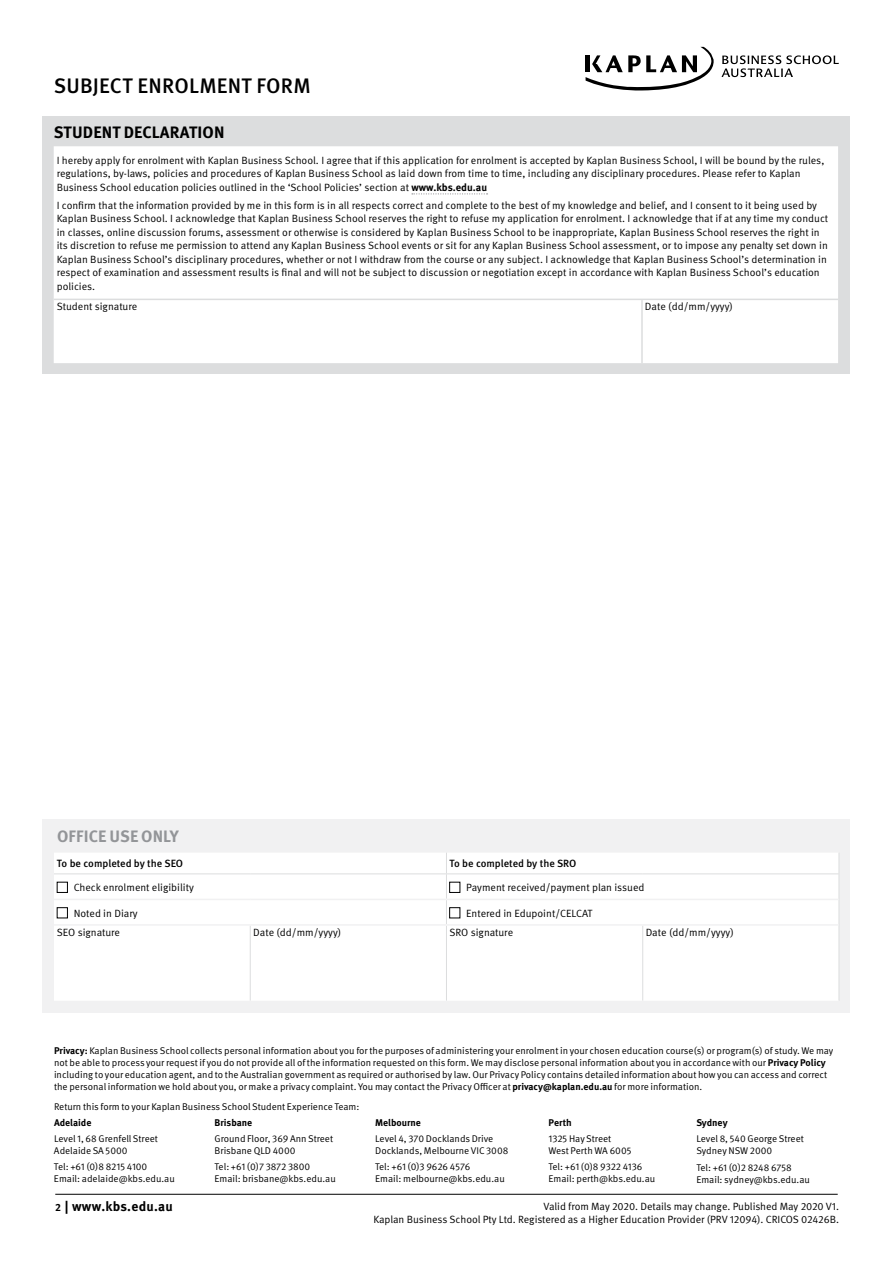
<style>
.page{position:relative;width:893px;height:1263px;background:#fff}
.page>*{position:absolute;margin:0;border:0;box-sizing:border-box;transform-origin:0 0}
.t1{font:500 21px "Meta Pro";letter-spacing:.01em;color:#000}
.t2{font:700 16.5px "Meta Pro";letter-spacing:.01em;color:#000}
.t3{font:700 16.5px "Meta Pro";letter-spacing:.01em;color:#939598}
.t4{font:700 13.5px "Meta Pro";letter-spacing:.02em;color:#000}
.t5{font:10.5px/13.5px "Meta Pro Norm";color:#000}
.t6{font:500 10.5px "Meta Pro";color:#000}
.t7{font:9.75px/12px "Meta Pro Norm";color:#000}
.t8{font:700 9.75px "Meta Pro";color:#000}
.s1{font-family:"Meta Pro";font-weight:700}
.s2{font-size:10.5px}
</style>
<div class="page">
<hr style="left:55px;top:1194px;width:783px;height:1px;background:#000">
<svg style="left:586px;top:47px;width:128px;height:44px"></svg>
<svg style="left:721px;top:55px;width:118px;height:22px"></svg>
<div style="left:43px;top:117px;width:807px;height:257px;background:#dcddde"></div>
<div style="left:54px;top:146px;width:784px;height:217px;background:#fff"></div>
<hr style="left:54px;top:299px;width:588px;height:1px;background:#dcddde">
<hr style="left:642px;top:299px;width:196px;height:1px;background:#dcddde">
<hr style="left:641px;top:300px;width:2px;height:63px;background:#dcddde">
<svg style="left:412px;top:193px;width:76px;height:1px"></svg>
<div style="left:43px;top:819px;width:807px;height:194px;background:#f1f1f2"></div>
<div style="left:54px;top:853px;width:784px;height:147px;background:#fff"></div>
<hr style="left:54px;top:873px;width:196px;height:1px;background:#dcddde">
<hr style="left:250px;top:873px;width:196px;height:1px;background:#dcddde">
<hr style="left:446px;top:873px;width:197px;height:1px;background:#dcddde">
<hr style="left:643px;top:873px;width:196px;height:1px;background:#dcddde">
<svg style="left:446px;top:853px;width:1px;height:71px"></svg>
<svg style="left:839px;top:853px;width:1px;height:72px"></svg>
<hr style="left:250px;top:926px;width:1px;height:75px;background:#dcddde">
<hr style="left:446px;top:926px;width:1px;height:75px;background:#dcddde">
<hr style="left:642px;top:926px;width:1px;height:75px;background:#dcddde">
<hr style="left:839px;top:925px;width:1px;height:76px;background:#dcddde">
<hr style="left:54px;top:899px;width:196px;height:1px;background:#f1f1f2">
<hr style="left:250px;top:899px;width:196px;height:1px;background:#f1f1f2">
<hr style="left:446px;top:899px;width:197px;height:1px;background:#f1f1f2">
<hr style="left:643px;top:899px;width:196px;height:1px;background:#f1f1f2">
<hr style="left:54px;top:924px;width:196px;height:2px;background:#f1f1f2">
<hr style="left:250px;top:924px;width:196px;height:2px;background:#f1f1f2">
<hr style="left:446px;top:924px;width:197px;height:2px;background:#f1f1f2">
<hr style="left:643px;top:924px;width:196px;height:2px;background:#f1f1f2">
<div style="left:57px;top:882px;width:11px;height:11px;border:1px solid #000"></div>
<div style="left:449px;top:882px;width:11px;height:11px;border:1px solid #000"></div>
<div style="left:57px;top:907px;width:11px;height:11px;border:1px solid #000"></div>
<div style="left:449px;top:907px;width:11px;height:11px;border:1px solid #000"></div>
<h1 class="t1" style="left:54px;top:69px;width:259px">SUBJECT ENROLMENT FORM</h1>
<h2 class="t2" style="left:54px;top:119px;width:172px">STUDENT DECLARATION</h2>
<p class="t5" style="left:57px;top:153px;width:769px">I hereby apply for enrolment with Kaplan Business School. I agree that if this application for enrolment is accepted by Kaplan Business School, I will be bound by the rules, regulations, by-laws, policies and procedures of Kaplan Business School as laid down from time to time, including any disciplinary procedures. Please refer to Kaplan<br>Business School education policies outlined in the ‘School Policies’ section at <span class="s1">www.kbs.edu.au</span></p>
<p class="t5" style="left:57px;top:198px;width:773px">I confirm that the information provided by me in this form is in all respects correct and complete to the best of my knowledge and belief, and I consent to it being used by Kaplan Business School. I acknowledge that Kaplan Business School reserves the right to refuse my application for enrolment. I acknowledge that if at any time my conduct in classes, online discussion forums, assessment or otherwise is considered by Kaplan Business School to be inappropriate, Kaplan Business School reserves the right in its discretion to refuse me permission to attend any Kaplan Business School events or sit for any Kaplan Business School assessment, or to impose any penalty set down in Kaplan Business School’s disciplinary procedures, whether or not I withdraw from the course or any subject. I acknowledge that Kaplan Business School’s determination in respect of examination and assessment results is final and will not be subject to discussion or negotiation except in accordance with Kaplan Business School’s education policies.</p>
<p class="t5" style="left:57px;top:299px;width:82px">Student signature</p>
<p class="t5" style="left:645px;top:299px;width:90px">Date (dd/mm/yyyy)</p>
<h2 class="t3" style="left:57px;top:823px;width:123px">OFFICE USE ONLY</h2>
<p class="t6" style="left:57px;top:855px;width:128px">To be completed by the SEO</p>
<p class="t6" style="left:449px;top:855px;width:129px">To be completed by the SRO</p>
<p class="t5" style="left:74px;top:880px;width:122px">Check enrolment eligibility</p>
<p class="t5" style="left:466px;top:880px;width:180px">Payment received/payment plan issued</p>
<p class="t5" style="left:74px;top:906px;width:66px">Noted in Diary</p>
<p class="t5" style="left:466px;top:906px;width:128px">Entered in Edupoint/CELCAT</p>
<p class="t5" style="left:57px;top:925px;width:65px">SEO signature</p>
<p class="t5" style="left:253px;top:925px;width:90px">Date (dd/mm/yyyy)</p>
<p class="t5" style="left:449px;top:925px;width:65px">SRO signature</p>
<p class="t5" style="left:646px;top:925px;width:90px">Date (dd/mm/yyyy)</p>
<p class="t7" style="left:54px;top:1044px;width:781px"><span class="s1">Privacy:</span> Kaplan Business School collects personal information about you for the purposes of administering your enrolment in your chosen education course(s) or program(s) of study. We may not be able to process your request if you do not provide all of the information requested on this form. We may disclose personal information about you in accordance with our <span class="s1">Privacy Policy </span>including to your education agent, and to the Australian government as required or authorised by law. Our Privacy Policy contains detailed information about how you can access and correct the personal information we hold about you, or make a privacy complaint. You may contact the Privacy Officer at <span class="s1">privacy@kaplan.edu.au</span> for more information.</p>
<p class="t7" style="left:54px;top:1100px;width:307px">Return this form to your Kaplan Business School Student Experience Team:</p>
<p class="t8" style="left:54px;top:1115px;width:39px">Adelaide</p>
<p class="t7" style="left:54px;top:1132px;width:106px">Level 1, 68 Grenfell Street<br>Adelaide SA 5000</p>
<p class="t7" style="left:54px;top:1160px;width:122px">Tel: +61 (0)8 8215 4100<br>Email: adelaide@kbs.edu.au</p>
<p class="t8" style="left:215px;top:1115px;width:39px">Brisbane</p>
<p class="t7" style="left:215px;top:1132px;width:120px">Ground Floor, 369 Ann Street<br>Brisbane QLD 4000</p>
<p class="t7" style="left:215px;top:1160px;width:123px">Tel: +61 (0)7 3872 3800<br>Email: brisbane@kbs.edu.au</p>
<p class="t8" style="left:375px;top:1115px;width:47px">Melbourne</p>
<p class="t7" style="left:375px;top:1132px;width:135px">Level 4, 370 Docklands Drive<br>Docklands, Melbourne VIC 3008</p>
<p class="t7" style="left:375px;top:1160px;width:131px">Tel: +61 (0)3 9626 4576<br>Email: melbourne@kbs.edu.au</p>
<p class="t8" style="left:548px;top:1115px;width:25px">Perth</p>
<p class="t7" style="left:548px;top:1132px;width:84px">1325 Hay Street<br>West Perth WA 6005</p>
<p class="t7" style="left:548px;top:1160px;width:108px">Tel: +61 (0)8 9322 4136<br>Email: perth@kbs.edu.au</p>
<p class="t8" style="left:696px;top:1115px;width:33px">Sydney</p>
<p class="t7" style="left:696px;top:1132px;width:109px">Level 8, 540 George Street<br>Sydney NSW 2000</p>
<p class="t7" style="left:696px;top:1160px;width:115px">Tel: +61 (0)2 8248 6758<br>Email: sydney@kbs.edu.au</p>
<p class="t4" style="left:55px;top:1196px;width:119px"><span class="s2">2</span> | www.kbs.edu.au</p>
<p class="t5" style="left:373px;top:1199px;width:467px;text-align:right">Valid from May 2020. Details may change. Published May 2020 V1.<br>Kaplan Business School Pty Ltd. Registered as a Higher Education Provider (PRV 12094). CRICOS 02426B.</p>
</div>
